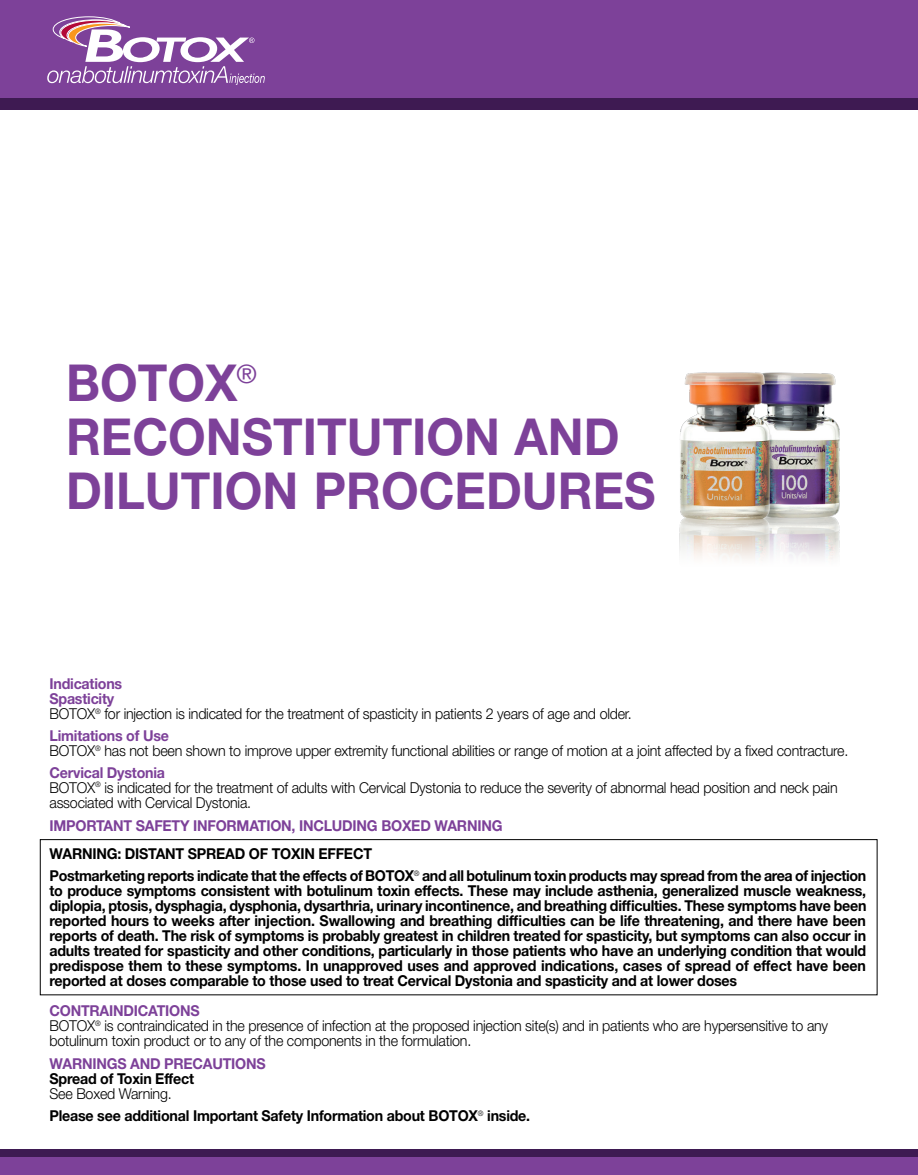
<style>
.page{position:relative;width:918px;height:1175px;background:#fff}
.page>*{position:absolute;margin:0;border:0;box-sizing:border-box;transform-origin:0 0}
.t1{font:700 51px/54px "Helvetica Neue LT Std";color:#7d4199;scale:.95 1}
.t2{font:700 15px/15px "Helvetica Neue LT Std";letter-spacing:-.015em;color:#000;scale:.95 1}
.t3{font:300 15px/15px "Helvetica Neue LT Std";letter-spacing:-.015em;color:#000;scale:.95 1}
.t4{font:700 15px "Helvetica Neue LT Std";letter-spacing:-.015em;color:#7d4199;scale:.95 1}
.s1{font-weight:700;color:#7d4199}
.s2{font-weight:300}
</style>
<div class="page">
<div style="left:40px;top:839px;width:838px;height:156px;border:1px solid #000"></div>
<div style="left:0;top:0;width:918px;height:99px;background:#7d4199"></div>
<div style="left:0;top:98px;width:918px;height:12px;background:#3e1a52"></div>
<div style="left:0;top:1149px;width:918px;height:25px;background:#7d4199"></div>
<div style="left:0;top:1149px;width:918px;height:8px;background:#3e1a52"></div>
<svg style="left:47px;top:16px;width:218px;height:68px"></svg>
<img style="left:679px;top:372px;width:161px;height:188px">
<h1 class="t1" style="left:66px;top:355px;width:622px">BOTOX<sup>®<br></sup>RECONSTITUTION AND<br>DILUTION PROCEDURES</h1>
<p class="t3" style="left:50px;top:676px;width:615px"><span class="s1">Indications<br>Spasticity<br></span>BOTOX<sup>®</sup> for injection is indicated for the treatment of spasticity in patients 2 years of age and older.</p>
<p class="t3" style="left:50px;top:727px;width:842px"><span class="s1">Limitations of Use<br></span>BOTOX<sup>®</sup> has not been shown to improve upper extremity functional abilities or range of motion at a joint affected by a fixed contracture.</p>
<p class="t3" style="left:50px;top:764px;width:831px"><span class="s1">Cervical Dystonia<br></span>BOTOX<sup>®</sup> is indicated for the treatment of adults with Cervical Dystonia to reduce the severity of abnormal head position and neck pain associated with Cervical Dystonia.</p>
<p class="t4" style="left:50px;top:816px;width:478px">IMPORTANT SAFETY INFORMATION, INCLUDING BOXED WARNING</p>
<p class="t2" style="left:50px;top:842px;width:861px;line-height:21.8px">WARNING: DISTANT SPREAD OF TOXIN EFFECT<br>Postmarketing reports indicate that the effects of BOTOX<sup>®</sup> and all botulinum toxin products may spread from the area of injection</p>
<p class="t2" style="left:49px;top:882px;width:862px;text-align:justify">to produce symptoms consistent with botulinum toxin effects. These may include asthenia, generalized muscle weakness, diplopia, ptosis, dysphagia, dysphonia, dysarthria, urinary incontinence, and breathing difficulties. These symptoms have been reported hours to weeks after injection. Swallowing and breathing difficulties can be life threatening, and there have been reports of death. The risk of symptoms is probably greatest in children treated for spasticity, but symptoms can also occur in adults treated for spasticity and other conditions, particularly in those patients who have an underlying condition that would predispose them to these symptoms. In unapproved uses and approved indications, cases of spread of effect have been reported at doses comparable to those used to treat Cervical Dystonia and spasticity and at lower doses</p>
<p class="t3" style="left:49px;top:1003px;width:821px"><span class="s1">CONTRAINDICATIONS<br></span>BOTOX<sup>®</sup> is contraindicated in the presence of infection at the proposed injection site(s) and in patients who are hypersensitive to any botulinum toxin product or to any of the components in the formulation.</p>
<p class="t4" style="left:49px;top:1054px;width:229px">WARNINGS AND PRECAUTIONS</p>
<p class="t2" style="left:49px;top:1071px;width:154px">Spread of Toxin Effect</p>
<p class="t2" style="left:49px;top:1082px;width:508px;line-height:21.8px"><span class="s2">See Boxed Warning.<br></span>Please see additional Important Safety Information about BOTOX<sup>®</sup> inside.</p>
</div>
